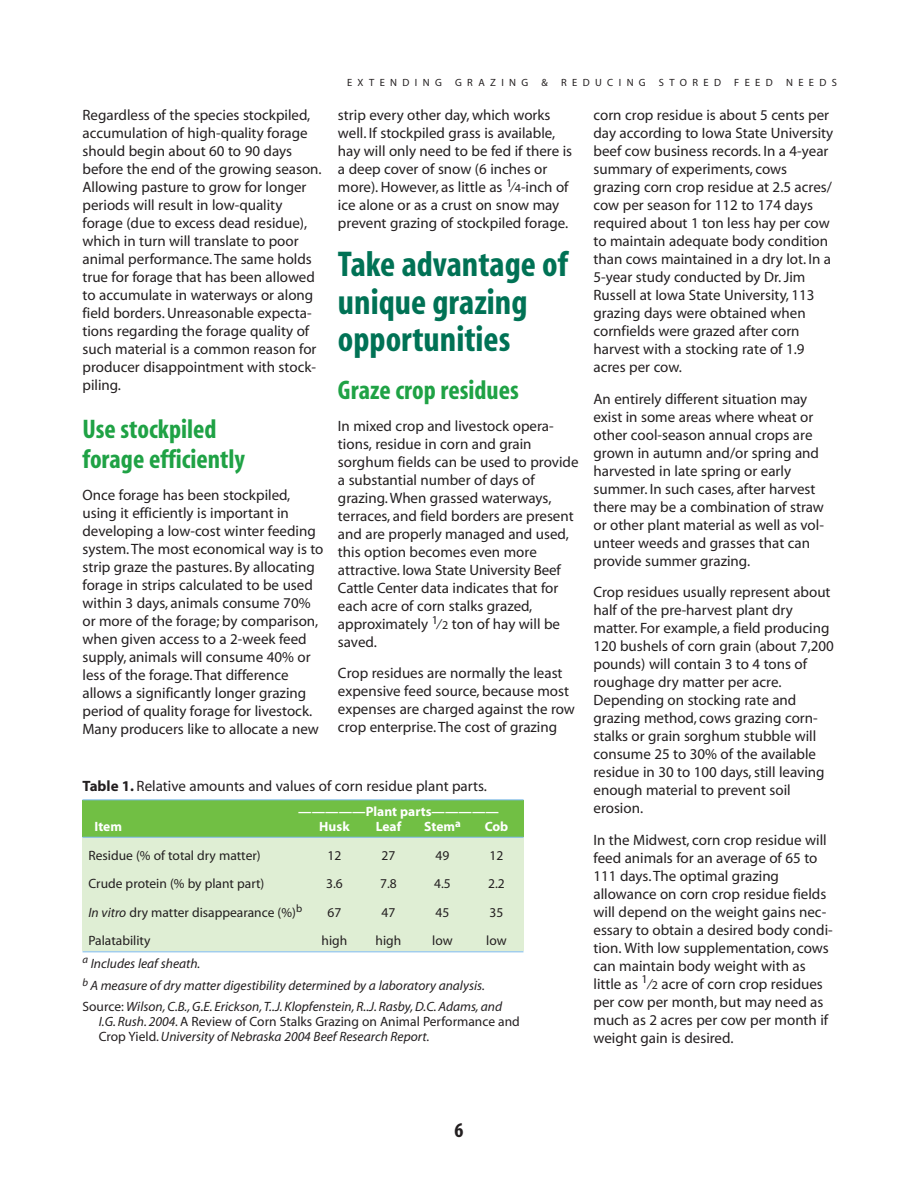
<style>
.page{position:relative;width:918px;height:1188px;background:#fff}
.page>*{position:absolute;margin:0;border:0;box-sizing:border-box;transform-origin:0 0}
.t1{font:700 condensed 36px/37.5px "Myriad";color:#007255}
.t2{font:700 condensed 27px/30px "Myriad";color:#1fa245}
.t3{font:700 condensed 21px "Myriad";color:#231f20}
.t4{font:15px/18px "Myriad";color:#231f20}
.t5{font:italic 13.5px/15px "Myriad";color:#231f20}
.t6{font:13.5px "Myriad";color:#231f20}
.t7{font:700 13.5px "Myriad";color:#fff}
.t8{font:10.5px "Myriad";letter-spacing:.515em;color:#231f20}
.s1{font-size:12px}
.s2{font-weight:700}
.s3{font-style:italic}
.s4{font-style:normal}
</style>
<div class="page">
<div style="left:82px;top:800px;width:442px;height:37px;background:#71bf44"></div>
<div style="left:82px;top:837px;width:442px;height:114px;background:#dfeed4"></div>
<hr style="left:82px;top:800px;width:442px;height:1px;background:#77b6e4">
<hr style="left:82px;top:837px;width:442px;height:1px;background:#77b6e4">
<hr style="left:82px;top:951px;width:442px;height:1px;background:#77b6e4">
<p class="t8" style="left:347px;top:79px;width:96px">EXTENDING</p>
<p class="t8" style="left:455px;top:79px;width:75px">GRAZING</p>
<p class="t8" style="left:542px;top:79px;width:8px">&amp;</p>
<p class="t8" style="left:561px;top:79px;width:86px">REDUCING</p>
<p class="t8" style="left:659px;top:79px;width:64px">STORED</p>
<p class="t8" style="left:734px;top:79px;width:40px">FEED</p>
<p class="t8" style="left:786px;top:79px;width:52px">NEEDS</p>
<p class="t4" style="left:82px;top:107px;width:241px">Regardless of the species stockpiled, accumulation of high-quality forage should begin about 60 to 90 days before the end of the growing season.<br>Allowing pasture to grow for longer periods will result in low-quality forage (due to excess dead residue), which in turn will translate to poor animal performance. The same holds true for forage that has been allowed to accumulate in waterways or along field borders. Unreasonable expecta&shy;tions regarding the forage quality of such material is a common reason for producer disappointment with stock&shy;piling.</p>
<h2 class="t2" style="left:82px;top:417px;width:164px">Use stockpiled forage efficiently</h2>
<p class="t4" style="left:82px;top:487px;width:243px">Once forage has been stockpiled, using it efficiently is important in developing a low-cost winter feeding system. The most economical way is to strip graze the pastures. By allocating forage in strips calculated to be used within 3 days, animals consume 70% or more of the forage; by comparison, when given access to a 2-week feed supply, animals will consume 40% or less of the forage. That difference allows a significantly longer grazing period of quality forage for livestock.<br>Many producers like to allocate a new</p>
<p class="t4" style="left:338px;top:107px;width:236px">strip every other day, which works well. If stockpiled grass is available, hay will only need to be fed if there is a deep cover of snow (6 inches or more). However, as little as <sup>1</sup>⁄<span class="s1">4</span>-inch of ice alone or as a crust on snow may prevent grazing of stockpiled forage.</p>
<h1 class="t1" style="left:338px;top:249px;width:232px">Take advantage of unique grazing opportunities</h1>
<h2 class="t2" style="left:338px;top:378px;width:182px">Graze crop residues</h2>
<p class="t4" style="left:338px;top:418px;width:242px">In mixed crop and livestock opera&shy;tions, residue in corn and grain sorghum fields can be used to provide a substantial number of days of grazing. When grassed waterways, terraces, and field borders are present and are properly managed and used, this option becomes even more attractive. Iowa State University Beef<br>Cattle Center data indicates that for each acre of corn stalks grazed, approximately <sup>1</sup>⁄<span class="s1">2</span> ton of hay will be saved.</p>
<p class="t4" style="left:338px;top:666px;width:239px">Crop residues are normally the least expensive feed source, because most expenses are charged against the row crop enterprise. The cost of grazing</p>
<p class="t4" style="left:82px;top:778px;width:406px"><span class="s2">Table 1.</span> Relative amounts and values of corn residue plant parts.</p>
<p class="t7" style="left:298px;top:807px;width:202px">—————Plant parts—————</p>
<p class="t7" style="left:94px;top:822px;width:29px">Item</p>
<p class="t7" style="left:319px;top:822px;width:32px">Husk</p>
<p class="t7" style="left:376px;top:822px;width:27px">Leaf</p>
<p class="t7" style="left:424px;top:822px;width:38px">Stem<sup>a</sup></p>
<p class="t7" style="left:485px;top:822px;width:25px">Cob</p>
<p class="t6" style="left:88px;top:850px;width:174px">Residue (% of total dry matter)</p>
<p class="t6" style="left:328px;top:850px;width:15px">12</p>
<p class="t6" style="left:382px;top:850px;width:15px">27</p>
<p class="t6" style="left:436px;top:850px;width:15px">49</p>
<p class="t6" style="left:490px;top:850px;width:15px">12</p>
<p class="t6" style="left:88px;top:879px;width:177px">Crude protein (% by plant part)</p>
<p class="t6" style="left:326px;top:879px;width:18px">3.6</p>
<p class="t6" style="left:380px;top:879px;width:18px">7.8</p>
<p class="t6" style="left:434px;top:879px;width:18px">4.5</p>
<p class="t6" style="left:488px;top:879px;width:18px">2.2</p>
<p class="t6" style="left:88px;top:907px;width:215px"><span class="s3">In vitro</span> dry matter disappearance (%)<sup>b</sup></p>
<p class="t6" style="left:328px;top:907px;width:15px">67</p>
<p class="t6" style="left:382px;top:907px;width:15px">47</p>
<p class="t6" style="left:436px;top:907px;width:15px">45</p>
<p class="t6" style="left:490px;top:907px;width:15px">35</p>
<p class="t6" style="left:88px;top:936px;width:64px">Palatability</p>
<p class="t6" style="left:322px;top:936px;width:27px">high</p>
<p class="t6" style="left:376px;top:936px;width:27px">high</p>
<p class="t6" style="left:432px;top:936px;width:22px">low</p>
<p class="t6" style="left:486px;top:936px;width:22px">low</p>
<p class="t5" style="left:82px;top:953px;width:404px;line-height:22.5px"><sup>a</sup> Includes leaf sheath.<br><sup>b</sup> A measure of dry matter digestibility determined by a laboratory analysis.</p>
<p class="t5" style="left:99px;top:1001px;width:423px;text-indent:-16px"><span class="s4">Source:</span> Wilson, C.B., G.E. Erickson,T..J. Klopfenstein, R..J. Rasby, D.C. Adams, and<br>I.G. Rush. 2004.<span class="s4">A Review of Corn Stalks Grazing on Animal Performance and<br>Crop Yield.</span> University of Nebraska 2004 Beef Research Report.</p>
<p class="t4" style="left:593px;top:107px;width:241px">corn crop residue is about 5 cents per day according to Iowa State University beef cow business records. In a 4-year summary of experiments, cows grazing corn crop residue at 2.5 acres/ cow per season for 112 to 174 days required about 1 ton less hay per cow to maintain adequate body condition than cows maintained in a dry lot. In a 5-year study conducted by Dr. Jim Russell at Iowa State University, 113 grazing days were obtained when cornfields were grazed after corn harvest with a stocking rate of 1.9 acres per cow.</p>
<p class="t4" style="left:593px;top:391px;width:232px">An entirely different situation may exist in some areas where wheat or other cool-season annual crops are grown in autumn and/or spring and harvested in late spring or early summer. In such cases, after harvest there may be a combination of straw or other plant material as well as vol&shy;unteer weeds and grasses that can provide summer grazing.</p>
<p class="t4" style="left:593px;top:584px;width:242px">Crop residues usually represent about half of the pre-harvest plant dry matter. For example, a field producing<br>120 bushels of corn grain (about 7,200 pounds) will contain 3 to 4 tons of roughage dry matter per acre.<br>Depending on stocking rate and grazing method, cows grazing corn&shy;stalks or grain sorghum stubble will consume 25 to 30% of the available residue in 30 to 100 days, still leaving enough material to prevent soil erosion.</p>
<p class="t4" style="left:593px;top:832px;width:241px">In the Midwest, corn crop residue will feed animals for an average of 65 to 111 days. The optimal grazing allowance on corn crop residue fields will depend on the weight gains nec&shy;essary to obtain a desired body condi&shy;tion. With low supplementation, cows can maintain body weight with as little as <sup>1</sup>⁄<span class="s1">2</span> acre of corn crop residues per cow per month, but may need as much as 2 acres per cow per month if weight gain is desired.</p>
<h3 class="t3" style="left:455px;top:1122px;width:10px">6</h3>
</div>
